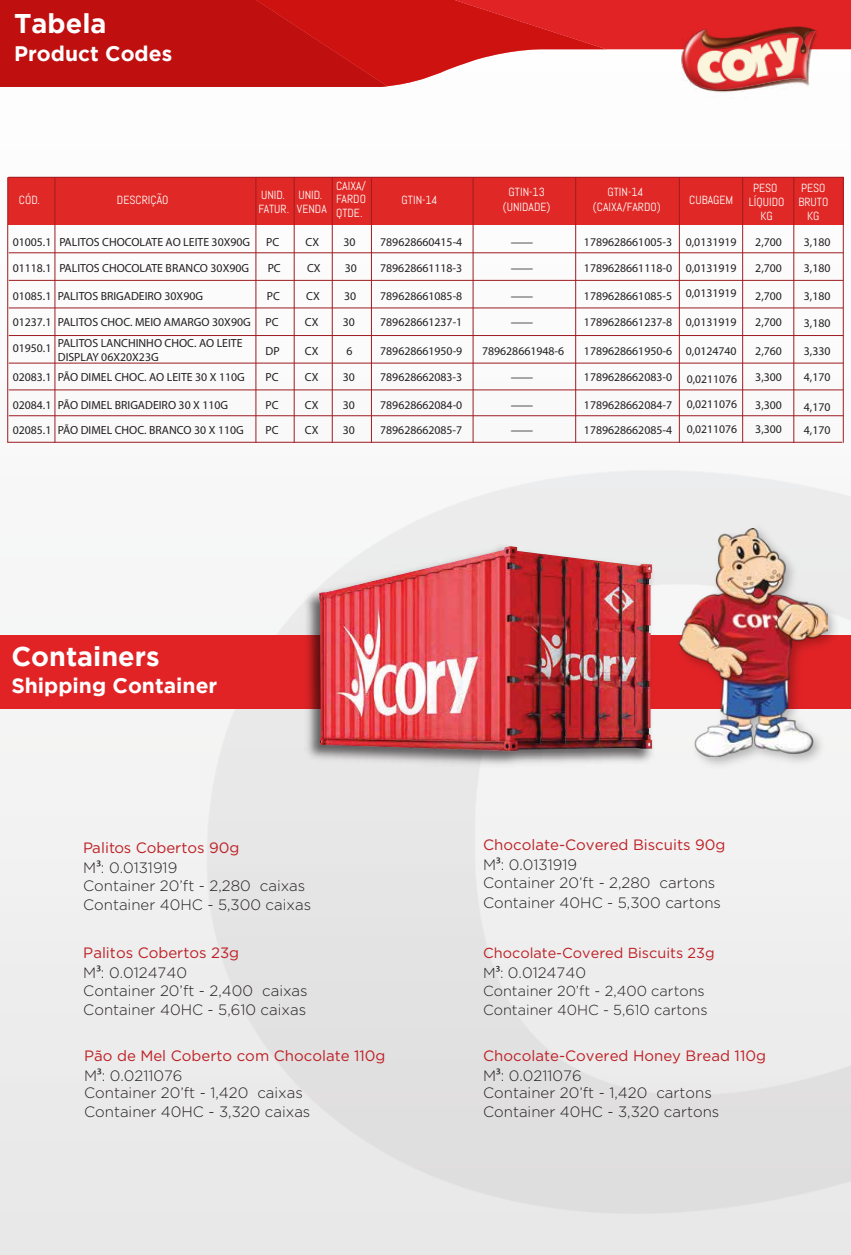
<style>
.page{position:relative;width:851px;height:1255px;background:#fff}
.page>*{position:absolute;margin:0;border:0;box-sizing:border-box;transform-origin:0 0}
.t1{font:700 27px "Gotham";color:#fff}
.t2{font:700 21px "Gotham";color:#fff}
.t3{font:300 15px/19.5px "Gotham";color:#231f20}
.t4{font:15px/20px "Gotham";color:#be2025}
.t5{font:300 14.4px/19.5px "Gotham";color:#231f20}
.t6{font:14.4px "Gotham";color:#be2025}
.t7{font:11.85px/25.7px "Myriad Pro";color:#231f20}
.t8{font:11.85px/14.1px "Abel";color:#fff;text-align:center}
.t9{font:11.85px/25.2px "Myriad Pro";color:#231f20;scale:1.96 1}
.t10{font:11.7px "Myriad Pro";color:#231f20}
.s1{font-weight:300;color:#231f20}
.s2{font-family:"Myriad Pro";color:#231f20}
.s3{font-size:14.4px}
.s4{font-family:"Myriad Pro";font-weight:400;font-size:14.4px}
</style>
<div class="page">
<img style="left:0;top:176px;width:850px;height:1078px">
<svg style="left:0;top:0;width:850px;height:87px;background:#d13636"></svg>
<img style="left:672px;top:12px;width:153px;height:81px">
<div style="left:8px;top:177px;width:835px;height:48px;background:#e02926"></div>
<hr style="left:55px;top:178px;width:1px;height:265px;background:#9e1c20">
<hr style="left:7px;top:177px;width:1px;height:266px;background:#9e1c20">
<hr style="left:255px;top:178px;width:1px;height:265px;background:#9e1c20">
<hr style="left:294px;top:177px;width:1px;height:266px;background:#9e1c20">
<hr style="left:332px;top:177px;width:1px;height:266px;background:#9e1c20">
<hr style="left:371px;top:178px;width:1px;height:265px;background:#9e1c20">
<hr style="left:472px;top:178px;width:1px;height:265px;background:#9e1c20">
<hr style="left:575px;top:177px;width:1px;height:266px;background:#9e1c20">
<hr style="left:679px;top:177px;width:1px;height:266px;background:#9e1c20">
<hr style="left:793px;top:177px;width:1px;height:266px;background:#9e1c20">
<hr style="left:842px;top:177px;width:1px;height:266px;background:#9e1c20">
<hr style="left:742px;top:177px;width:1px;height:266px;background:#9e1c20">
<hr style="left:9px;top:252px;width:834px;height:1px;background:#9e1c20">
<hr style="left:9px;top:280px;width:834px;height:1px;background:#9e1c20">
<hr style="left:9px;top:307px;width:834px;height:1px;background:#9e1c20">
<hr style="left:9px;top:335px;width:834px;height:1px;background:#9e1c20">
<hr style="left:9px;top:363px;width:834px;height:1px;background:#9e1c20">
<hr style="left:9px;top:389px;width:834px;height:1px;background:#9e1c20">
<hr style="left:9px;top:415px;width:834px;height:1px;background:#9e1c20">
<hr style="left:8px;top:442px;width:834px;height:1px;background:#9e1c20">
<hr style="left:8px;top:177px;width:834px;height:1px;background:#9e1c20">
<div style="left:0;top:635px;width:850px;height:73px;background:#e12326"></div>
<img style="left:300px;top:539px;width:358px;height:231px">
<img style="left:319px;top:546px;width:333px;height:205px">
<img style="left:671px;top:519px;width:173px;height:255px">
<img style="left:679px;top:528px;width:148px;height:228px">
<h1 class="t1" style="left:14px;top:7px;width:94px">Tabela</h1>
<h2 class="t2" style="left:14px;top:41px;width:160px">Product Codes</h2>
<p class="t8" style="left:19px;top:193px;width:23px">CÓD.</p>
<p class="t8" style="left:117px;top:193px;width:53px">DESCRIÇÃO</p>
<p class="t8" style="left:258px;top:188px;width:32px;text-align:left">UNID.<br>FATUR.</p>
<p class="t8" style="left:297px;top:188px;width:31px;text-align:left">UNID.<br>VENDA</p>
<p class="t8" style="left:336px;top:179px;width:31px;line-height:13.2px;text-align:justify">CAIXA/ FARDO QTDE.</p>
<p class="t8" style="left:401px;top:193px;width:37px">GTIN-14</p>
<p class="t8" style="left:502px;top:185px;width:49px">GTIN-13 (UNIDADE)</p>
<p class="t8" style="left:593px;top:185px;width:69px">GTIN-14 (CAIXA/FARDO)</p>
<p class="t8" style="left:689px;top:193px;width:46px">CUBAGEM</p>
<p class="t8" style="left:748px;top:181px;width:37px">PESO<br>LÍQUIDO<br>KG</p>
<p class="t8" style="left:798px;top:181px;width:31px">PESO<br>BRUTO<br>KG</p>
<p class="t7" style="left:13px;top:229px;width:239px">01005.1 PALITOS CHOCOLATE AO LEITE 30X90G</p>
<p class="t7" style="left:380px;top:229px;width:84px">789628660415-4</p>
<p class="t7" style="left:685px;top:229px;width:52px;text-align:justify;text-indent:-102px">1789628661005-3 0,0131919<br>0,0131919<br>0,0131919</p>
<p class="t7" style="left:685px;top:309px;width:52px">0,0131919</p>
<p class="t7" style="left:266px;top:229px;width:15px">PC</p>
<p class="t7" style="left:305px;top:229px;width:15px">CX</p>
<p class="t7" style="left:343px;top:229px;width:14px">30</p>
<p class="t9" style="left:510px;top:229px;width:13px">—</p>
<p class="t7" style="left:267px;top:255px;width:15px">PC</p>
<p class="t7" style="left:307px;top:255px;width:15px">CX</p>
<p class="t7" style="left:345px;top:255px;width:14px">30</p>
<p class="t7" style="left:13px;top:255px;width:238px">01118.1 PALITOS CHOCOLATE BRANCO 30X90G</p>
<p class="t7" style="left:380px;top:255px;width:84px">789628661118-3</p>
<p class="t7" style="left:584px;top:255px;width:90px">1789628661118-0</p>
<p class="t9" style="left:510px;top:255px;width:13px">—</p>
<p class="t7" style="left:267px;top:283px;width:15px">PC</p>
<p class="t7" style="left:306px;top:283px;width:15px">CX</p>
<p class="t7" style="left:344px;top:283px;width:14px">30</p>
<p class="t7" style="left:13px;top:283px;width:192px">01085.1 PALITOS BRIGADEIRO 30X90G</p>
<p class="t7" style="left:380px;top:283px;width:84px">789628661085-8</p>
<p class="t7" style="left:584px;top:283px;width:90px">1789628661085-5</p>
<p class="t9" style="left:510px;top:283px;width:13px">—</p>
<p class="t7" style="left:13px;top:309px;width:239px">01237.1 PALITOS CHOC. MEIO AMARGO 30X90G</p>
<p class="t7" style="left:380px;top:309px;width:84px">789628661237-1</p>
<p class="t7" style="left:584px;top:309px;width:90px">1789628661237-8</p>
<p class="t7" style="left:265px;top:309px;width:15px">PC</p>
<p class="t7" style="left:305px;top:309px;width:15px">CX</p>
<p class="t7" style="left:343px;top:309px;width:14px">30</p>
<p class="t9" style="left:510px;top:309px;width:13px">—</p>
<p class="t7" style="left:755px;top:229px;width:28px">2,700</p>
<p class="t7" style="left:755px;top:255px;width:28px">2,700</p>
<p class="t7" style="left:755px;top:283px;width:28px">2,700</p>
<p class="t7" style="left:755px;top:309px;width:28px">2,700</p>
<p class="t7" style="left:803px;top:229px;width:28px">3,180</p>
<p class="t7" style="left:803px;top:255px;width:28px">3,180</p>
<p class="t7" style="left:803px;top:283px;width:28px">3,180</p>
<p class="t7" style="left:803px;top:310px;width:28px">3,180</p>
<p class="t7" style="left:58px;top:336px;width:186px;line-height:14.1px;text-indent:-45px">01950.1 PALITOS LANCHINHO CHOC. AO LEITE<br>DISPLAY 06X20X23G</p>
<p class="t7" style="left:380px;top:337px;width:84px">789628661950-9</p>
<p class="t7" style="left:482px;top:337px;width:84px">789628661948-6</p>
<p class="t7" style="left:584px;top:337px;width:154px">1789628661950-6 0,0124740</p>
<p class="t7" style="left:755px;top:337px;width:28px">2,760</p>
<p class="t7" style="left:803px;top:337px;width:28px">3,330</p>
<p class="t7" style="left:13px;top:392px;width:217px">02084.1 PÃO DIMEL BRIGADEIRO 30 X 110G</p>
<p class="t7" style="left:380px;top:392px;width:84px">789628662084-0</p>
<p class="t7" style="left:305px;top:337px;width:15px">CX</p>
<p class="t7" style="left:265px;top:337px;width:16px">DP</p>
<p class="t7" style="left:346px;top:337px;width:8px">6</p>
<p class="t7" style="left:13px;top:364px;width:233px">02083.1 PÃO DIMEL CHOC. AO LEITE 30 X 110G</p>
<p class="t7" style="left:265px;top:364px;width:15px">PC</p>
<p class="t7" style="left:305px;top:364px;width:15px">CX</p>
<p class="t7" style="left:343px;top:364px;width:14px">30</p>
<p class="t7" style="left:584px;top:364px;width:90px">1789628662083-0</p>
<p class="t7" style="left:803px;top:364px;width:28px">4,170</p>
<p class="t7" style="left:803px;top:395px;width:28px;line-height:23.1px">4,170<br>4,170</p>
<p class="t7" style="left:755px;top:364px;width:28px">3,300</p>
<p class="t7" style="left:755px;top:392px;width:28px">3,300</p>
<p class="t7" style="left:380px;top:364px;width:84px">789628662083-3</p>
<p class="t9" style="left:510px;top:364px;width:13px">—</p>
<p class="t9" style="left:510px;top:392px;width:13px">— —</p>
<p class="t10" style="left:686px;top:372px;width:52px">0,0211076</p>
<p class="t10" style="left:686px;top:397px;width:52px">0,0211076</p>
<p class="t7" style="left:265px;top:392px;width:15px">PC</p>
<p class="t7" style="left:305px;top:392px;width:15px">CX</p>
<p class="t7" style="left:343px;top:392px;width:14px">30</p>
<p class="t7" style="left:265px;top:417px;width:15px">PC</p>
<p class="t7" style="left:305px;top:417px;width:15px">CX</p>
<p class="t7" style="left:343px;top:417px;width:14px">30</p>
<p class="t7" style="left:584px;top:392px;width:90px">1789628662084-7</p>
<p class="t7" style="left:13px;top:417px;width:232px">02085.1 PÃO DIMEL CHOC. BRANCO 30 X 110G</p>
<p class="t7" style="left:380px;top:417px;width:84px">789628662085-7</p>
<p class="t7" style="left:584px;top:417px;width:90px">1789628662085-4</p>
<p class="t10" style="left:686px;top:422px;width:52px">0,0211076</p>
<p class="t7" style="left:755px;top:416px;width:28px">3,300</p>
<h1 class="t1" style="left:11px;top:640px;width:150px">Containers</h1>
<h2 class="t2" style="left:11px;top:673px;width:207px">Shipping Container</h2>
<p class="t4" style="left:83px;top:837px;width:158px">Palitos Cobertos 90g<br><span class="s1">M</span><span class="s2">³</span><span class="s1">: 0.0131919</span></p>
<p class="t3" style="left:83px;top:875px;width:229px">Container 20’ft - 2,280 caixas<br>Container 40HC - 5,300 caixas</p>
<p class="t4" style="left:83px;top:942px;width:157px">Palitos Cobertos 23g<br><span class="s1">M</span><span class="s2">³</span><span class="s1">: 0.0124740</span></p>
<p class="t3" style="left:83px;top:980px;width:226px">Container 20’ft - 2,400 caixas<br>Container 40HC - 5,610 caixas</p>
<p class="t4" style="left:84px;top:1044px;width:303px">Pão de Mel Coberto com Chocolate 110g<br><span class="s1">M</span><span class="s2">³</span><span class="s1">: 0.0211076</span></p>
<p class="t3" style="left:84px;top:1082px;width:228px">Container 20’ft - 1,420 caixas<br>Container 40HC - 3,320 caixas</p>
<p class="t4" style="left:483px;top:834px;width:244px">Chocolate-Covered Biscuits 90g<br><span class="s1">M</span><span class="s2">³</span><span class="s1">: 0.0131919</span></p>
<p class="t3" style="left:483px;top:873px;width:239px">Container 20’ft - 2,280 cartons<br>Container 40HC - 5,300 cartons</p>
<p class="t6" style="left:483px;top:944px;width:233px">Chocolate-Covered Biscuits 23g</p>
<p class="t3" style="left:483px;top:962px;width:104px"><span class="s3">M</span><span class="s4">³</span><span class="s3">:</span> 0.0124740</p>
<p class="t5" style="left:483px;top:980px;width:226px">Container 20’ft - 2,400 cartons<br>Container 40HC - 5,610 cartons</p>
<p class="t4" style="left:483px;top:1044px;width:284px">Chocolate-Covered Honey Bread 110g<br><span class="s1">M</span><span class="s2">³</span><span class="s1">: 0.0211076</span></p>
<p class="t3" style="left:483px;top:1082px;width:238px">Container 20’ft - 1,420 cartons<br>Container 40HC - 3,320 cartons</p>
</div>
